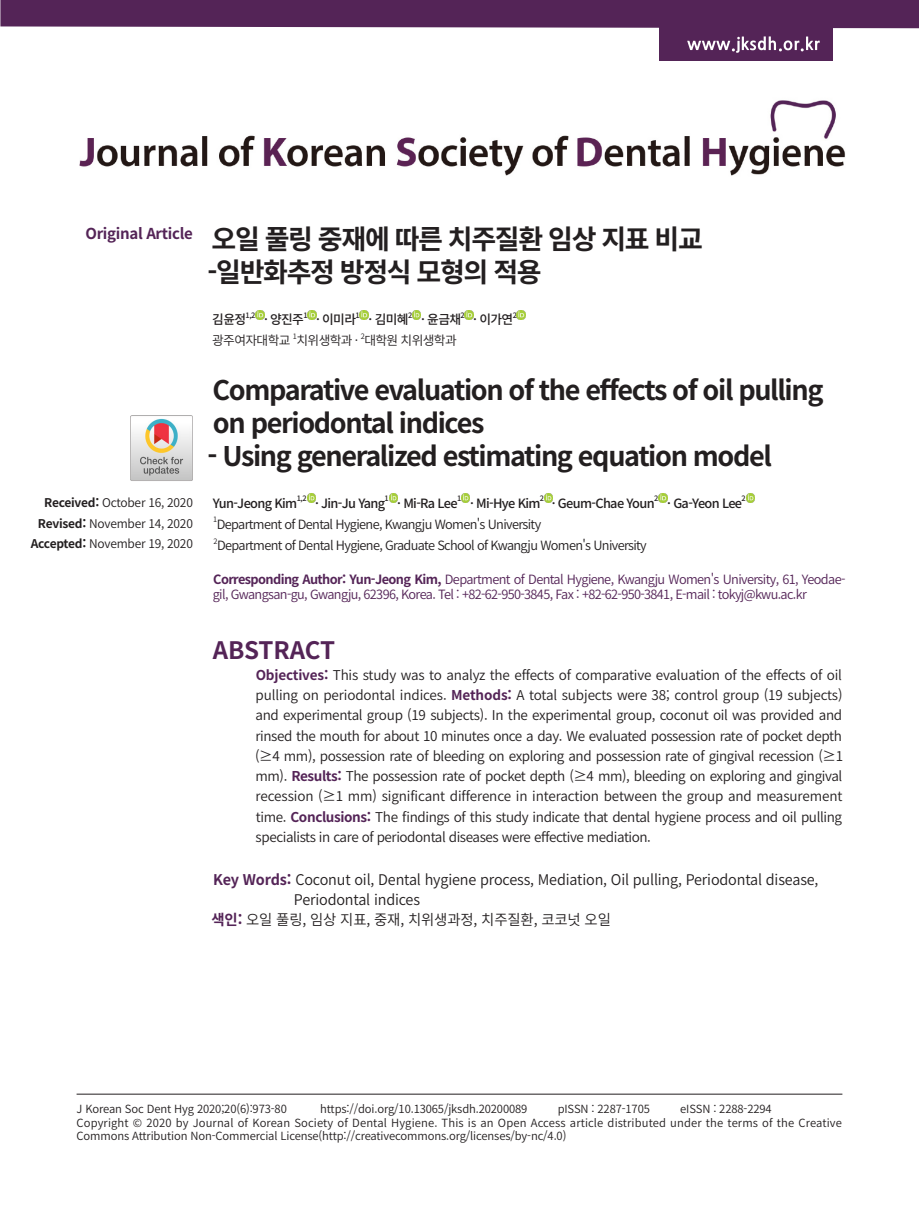
<style>
.page{position:relative;width:919px;height:1217px;background:#fff}
.page>*{position:absolute;margin:0;border:0;box-sizing:border-box;transform-origin:0 0}
.t1{font:700 27px/33px "Source Han Sans KR";letter-spacing:-.05em;color:#231f20}
.t2{font:700 24px "Source Han Sans KR";letter-spacing:-.01em;color:#542457}
.t3{font:700 15px "Source Han Sans KR";letter-spacing:-.02em;color:#542457}
.t4{font:14.7px "Source Han Sans KR";letter-spacing:-.01em;color:#231f20}
.t5{font:13.5px/20.2px "Source Han Sans KR";letter-spacing:-.03em;color:#231f20;text-align:justify}
.t6{font:12.75px/15.8px "Source Han Sans KR";letter-spacing:-.05em;color:#542457}
.t7{font:12.75px "Source Han Sans KR";letter-spacing:-.05em;color:#231f20}
.t8{font:500 12.75px "Source Han Sans KR";letter-spacing:-.05em;color:#231f20}
.t9{font:12px/20.2px "Source Han Sans KR";letter-spacing:-.02em;color:#231f20;text-align:right}
.t10{font:11.25px/13.5px "Source Han Sans KR";letter-spacing:-.01em;color:#231f20}
.t11{font:500 7.5px "Source Han Sans KR";color:#231f20}
.t12{font:7.5px "Source Han Sans KR";color:#231f20}
.s1{font-weight:700}
.s2{font-weight:700;color:#542457}
</style>
<div class="page">
<div style="left:659px;top:26px;width:173px;height:35px;background:#542457"></div>
<svg style="left:687px;top:36px;width:132px;height:17px"></svg>
<div style="left:0;top:0;width:918px;height:28px;background:#542457"></div>
<img style="left:80px;top:100px;width:765px;height:76px">
<hr style="left:77px;top:1093px;width:765px;height:1px;background:#231f20">
<img style="left:130px;top:415px;width:63px;height:66px">
<svg style="left:256px;top:310px;width:8px;height:9px"></svg>
<svg style="left:308px;top:310px;width:8px;height:9px"></svg>
<svg style="left:360px;top:310px;width:8px;height:9px"></svg>
<svg style="left:412px;top:310px;width:8px;height:9px"></svg>
<svg style="left:464px;top:310px;width:9px;height:9px"></svg>
<svg style="left:517px;top:310px;width:8px;height:9px"></svg>
<svg style="left:307px;top:493px;width:8px;height:9px"></svg>
<svg style="left:389px;top:493px;width:8px;height:9px"></svg>
<svg style="left:461px;top:493px;width:9px;height:9px"></svg>
<svg style="left:544px;top:493px;width:9px;height:9px"></svg>
<svg style="left:658px;top:493px;width:9px;height:9px"></svg>
<svg style="left:746px;top:493px;width:8px;height:9px"></svg>
<p class="t3" style="left:85px;top:225px;width:109px">Original Article</p>
<p class="t9" style="left:31px;top:493px;width:164px"><span class="s1">Received:</span> October 16, 2020<br><span class="s1">Revised:</span> November 14, 2020<br><span class="s1">Accepted:</span> November 19, 2020</p>
<h1 class="t1" style="left:207px;top:223px;width:497px">오일 풀링 중재에 따른 치주질환 임상 지표 비교 -일반화추정 방정식 모형의 적용</h1>
<p class="t8" style="left:212px;top:312px;width:35px">김윤정</p>
<p class="t11" style="left:245px;top:311px;width:11px">1,2</p>
<p class="t8" style="left:264px;top:312px;width:42px">· 양진주</p>
<p class="t11" style="left:303px;top:311px;width:6px">1</p>
<p class="t8" style="left:316px;top:312px;width:42px">· 이미라</p>
<p class="t11" style="left:355px;top:311px;width:6px">1</p>
<p class="t8" style="left:368px;top:312px;width:42px">· 김미혜</p>
<p class="t11" style="left:408px;top:311px;width:6px">2</p>
<p class="t8" style="left:421px;top:312px;width:42px">· 윤금채</p>
<p class="t11" style="left:460px;top:311px;width:6px">2</p>
<p class="t8" style="left:473px;top:312px;width:42px">· 이가연</p>
<p class="t11" style="left:512px;top:311px;width:6px">2</p>
<p class="t7" style="left:212px;top:333px;width:80px">광주여자대학교</p>
<p class="t12" style="left:293px;top:332px;width:6px">1</p>
<p class="t7" style="left:296px;top:333px;width:63px">치위생학과 ·</p>
<p class="t12" style="left:360px;top:332px;width:6px">2</p>
<p class="t7" style="left:364px;top:333px;width:94px">대학원 치위생학과</p>
<h1 class="t1" style="left:212px;top:374px;width:612px">Comparative evaluation of the effects of oil pulling on periodontal indices</h1>
<h1 class="t1" style="left:207px;top:440px;width:566px">- Using generalized estimating equation model</h1>
<p class="t8" style="left:213px;top:495px;width:86px">Yun-Jeong Kim</p>
<p class="t11" style="left:296px;top:494px;width:11px">1,2</p>
<p class="t8" style="left:315px;top:495px;width:72px">· Jin-Ju Yang</p>
<p class="t11" style="left:384px;top:494px;width:6px">1</p>
<p class="t8" style="left:397px;top:495px;width:62px">· Mi-Ra Lee</p>
<p class="t11" style="left:457px;top:494px;width:6px">1</p>
<p class="t8" style="left:470px;top:495px;width:72px">· Mi-Hye Kim</p>
<p class="t11" style="left:540px;top:494px;width:6px">2</p>
<p class="t8" style="left:552px;top:495px;width:104px">· Geum-Chae Youn</p>
<p class="t11" style="left:654px;top:494px;width:6px">2</p>
<p class="t8" style="left:667px;top:495px;width:76px">· Ga-Yeon Lee</p>
<p class="t11" style="left:741px;top:494px;width:6px">2</p>
<p class="t12" style="left:213px;top:515px;width:6px">1</p>
<p class="t7" style="left:217px;top:516px;width:326px">Department of Dental Hygiene, Kwangju Women's University</p>
<p class="t12" style="left:213px;top:536px;width:6px">2</p>
<p class="t7" style="left:217px;top:537px;width:431px">Department of Dental Hygiene, Graduate School of Kwangju Women's University</p>
<p class="t6" style="left:213px;top:571px;width:634px"><span class="s1">Corresponding Author: Yun-Jeong Kim,</span> Department of Dental Hygiene, Kwangju Women's University, 61, Yeodae&shy;gil, Gwangsan-gu, Gwangju, 62396, Korea. Tel : +82-62-950-3845, Fax : +82-62-950-3841, E-mail : tokyj@kwu.ac.kr</p>
<h2 class="t2" style="left:213px;top:636px;width:124px">ABSTRACT</h2>
<p class="t5" style="left:255px;top:665px;width:589px"><span class="s2">Objectives:</span> This study was to analyz the effects of comparative evaluation of the effects of oil pulling on periodontal indices. <span class="s2">Methods:</span> A total subjects were 38; control group (19 subjects) and experimental group (19 subjects). In the experimental group, coconut oil was provided and rinsed the mouth for about 10 minutes once a day. We evaluated possession rate of pocket depth (≥4 mm), possession rate of bleeding on exploring and possession rate of gingival recession (≥1 mm). <span class="s2">Results:</span> The possession rate of pocket depth (≥4 mm), bleeding on exploring and gingival recession (≥1 mm) significant difference in interaction between the group and measurement time. <span class="s2">Conclusions:</span> The findings of this study indicate that dental hygiene process and oil pulling specialists in care of periodontal diseases were effective mediation.</p>
<p class="t4" style="left:213px;top:870px;width:606px"><span class="s2">Key Words:</span> Coconut oil, Dental hygiene process, Mediation, Oil pulling, Periodontal disease,</p>
<p class="t4" style="left:294px;top:890px;width:128px">Periodontal indices</p>
<p class="t4" style="left:211px;top:911px;width:401px"><span class="s2">색인:</span> 오일 풀링, 임상 지표, 중재, 치위생과정, 치주질환, 코코넛 오일</p>
<p class="t10" style="left:77px;top:1102px;width:212px">J Korean Soc Dent Hyg 2020;20(6):973-80</p>
<p class="t10" style="left:320px;top:1102px;width:209px">https://doi.org/10.13065/jksdh.20200089</p>
<p class="t10" style="left:557px;top:1102px;width:94px">pISSN : 2287-1705</p>
<p class="t10" style="left:77px;top:1102px;width:766px;text-indent:603px">eISSN : 2288-2294<br>Copyright © 2020 by Journal of Korean Society of Dental Hygiene. This is an Open Access article distributed under the terms of the Creative<br>Commons Attribution Non-Commercial License(http://creativecommons.org/licenses/by-nc/4.0)</p>
</div>
